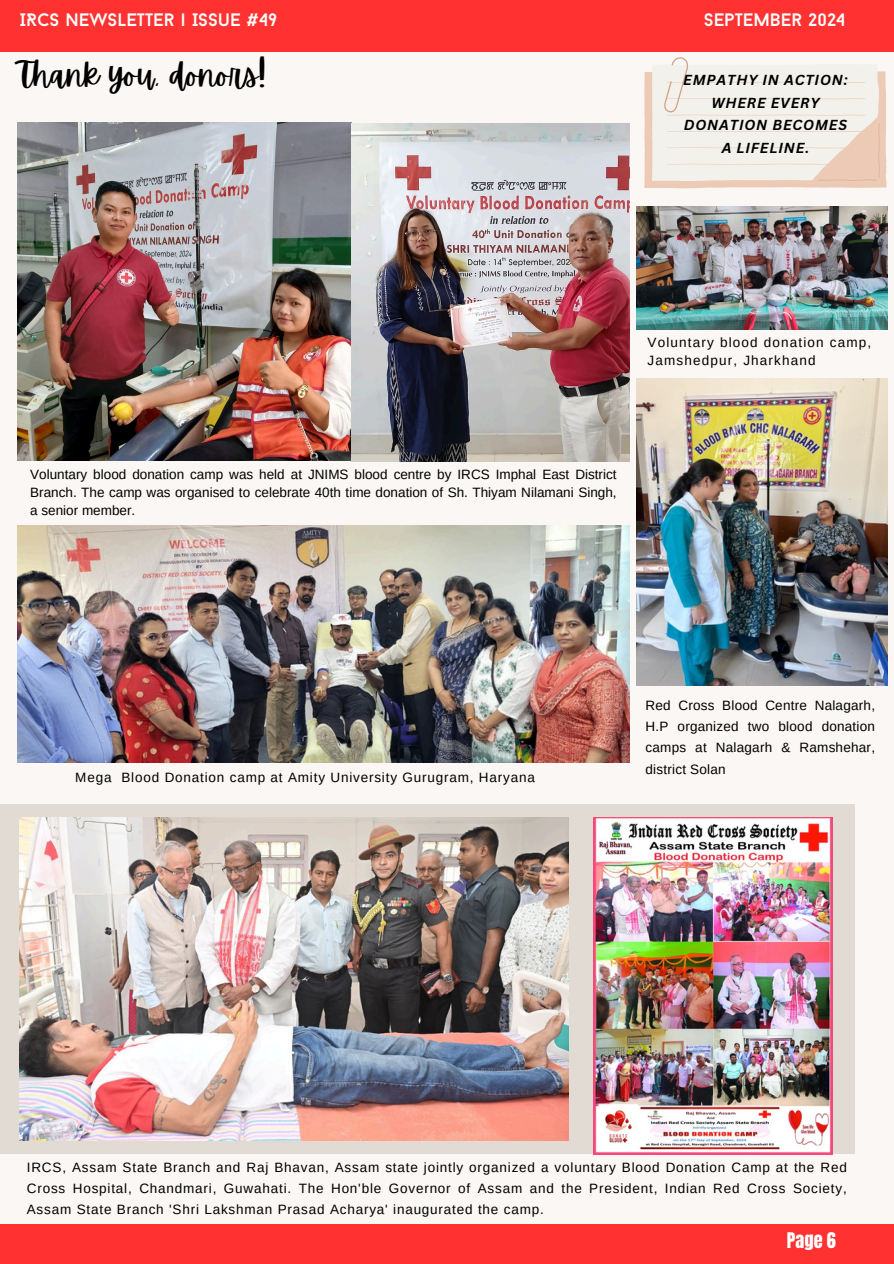
<style>
.page{position:relative;width:894px;height:1264px;background:#fff}
.page>*{position:absolute;margin:0;border:0;box-sizing:border-box;transform-origin:0 0}
.t1{font:32.4px "Apricots";color:#000}
.t2{font:18.3px "Anton";color:#fff}
.t3{font:18px "Baron Neue";color:#fff}
.t4{font:italic 700 14.1px/22.5px "Canva Sans";letter-spacing:.06em;color:#000;text-align:center}
.t5{font:13.5px/21.3px "Arimo";letter-spacing:.06em;color:#000;text-align:justify}
.t6{font:13.5px/18px "Arimo";letter-spacing:.085em;color:#000}
</style>
<div class="page">
<div style="left:0;top:0;width:893px;height:1263px;background:#faf7f5"></div>
<div style="left:0;top:0;width:893px;height:52px;background:#ff3131"></div>
<div style="left:0;top:804px;width:854px;height:349px;background:#e1dbd3"></div>
<div style="left:0;top:1224px;width:893px;height:39px;background:#ff3131"></div>
<svg style="left:644px;top:57px;width:242px;height:131px"></svg>
<img style="left:18px;top:123px;width:611px;height:338px">
<img style="left:20px;top:817px;width:548px;height:323px">
<img style="left:593px;top:817px;width:239px;height:336px">
<img style="left:18px;top:526px;width:611px;height:236px">
<img style="left:636px;top:206px;width:250px;height:123px">
<img style="left:636px;top:378px;width:250px;height:307px">
<p class="t3" style="left:20px;top:13px;width:259px">IRCS NEWSLETTER | ISSUE #49</p>
<p class="t3" style="left:703px;top:13px;width:143px">SEPTEMBER 2024</p>
<p class="t1" style="left:18px;top:56px;width:249px">Thank you, donors!</p>
<h3 class="t4" style="left:683px;top:69px;width:166px">EMPATHY IN ACTION:<br>WHERE EVERY<br>DONATION BECOMES<br>A LIFELINE.</h3>
<p class="t6" style="left:647px;top:333px;width:225px">Voluntary blood donation camp,<br>Jamshedpur, Jharkhand</p>
<p class="t5" style="left:30px;top:465px;width:587px;line-height:18px">Voluntary blood donation camp was held at JNIMS blood centre by IRCS Imphal East District Branch. The camp was organised to celebrate 40th time donation of Sh. Thiyam Nilamani Singh, a senior member.</p>
<p class="t5" style="left:75px;top:766px;width:461px">Mega Blood Donation camp at Amity University Gurugram, Haryana</p>
<p class="t5" style="left:645px;top:694px;width:231px">Red Cross Blood Centre Nalagarh, H.P organized two blood donation camps at Nalagarh &amp; Ramshehar, district Solan</p>
<p class="t5" style="left:27px;top:1156px;width:821px">IRCS, Assam State Branch and Raj Bhavan, Assam state jointly organized a voluntary Blood Donation Camp at the Red Cross Hospital, Chandmari, Guwahati. The Hon'ble Governor of Assam and the President, Indian Red Cross Society, Assam State Branch 'Shri Lakshman Prasad Acharya' inaugurated the camp.</p>
<p class="t2" style="left:786px;top:1227px;width:51px">Page 6</p>
</div>
